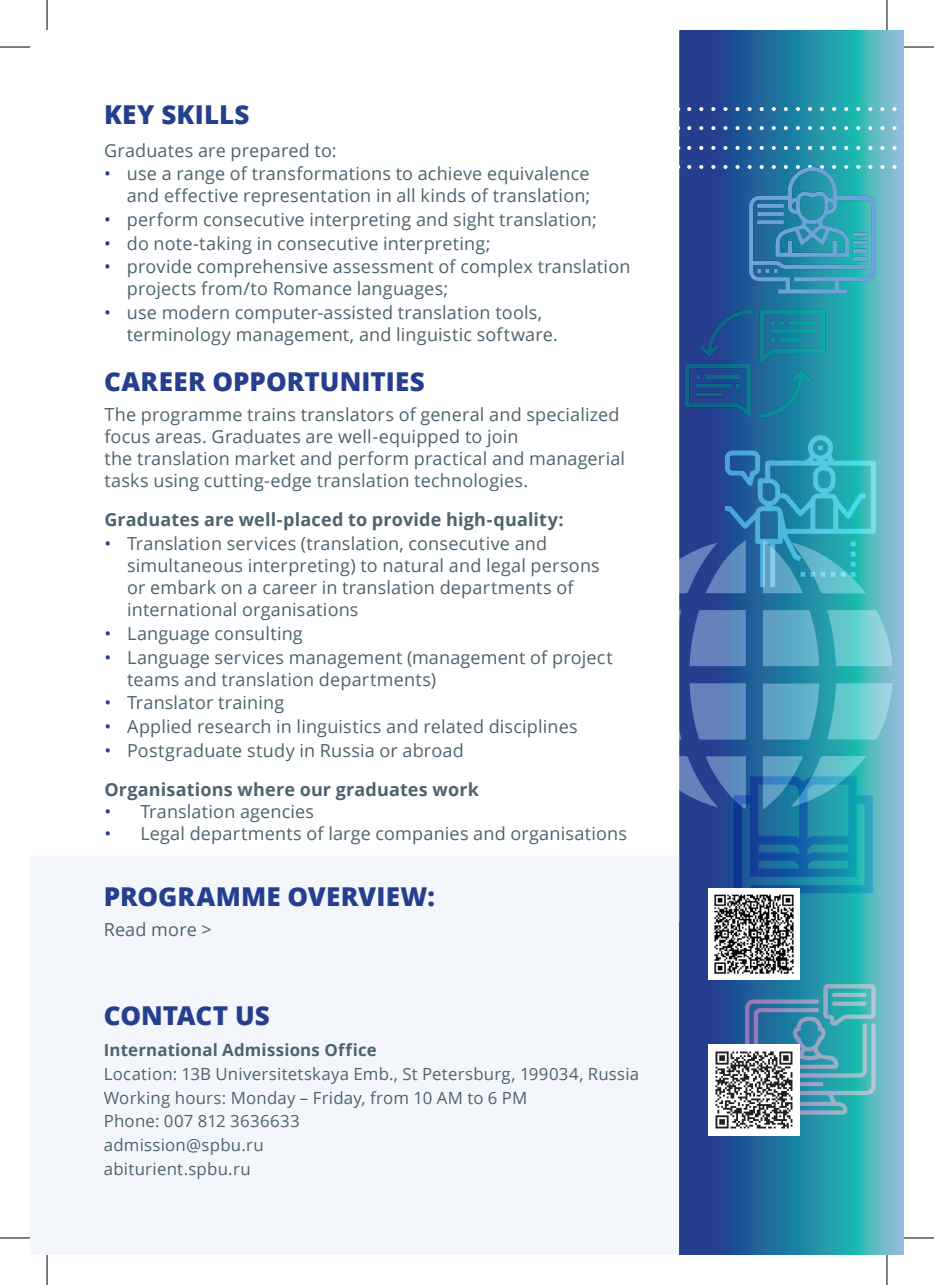
<style>
.page{position:relative;width:934px;height:1285px;background:#fff}
.page>*{position:absolute;margin:0;border:0;box-sizing:border-box;transform-origin:0 0}
.t1{font:800 26px "Open Sans";letter-spacing:.005em;color:#253f8e}
.табл_01{font:18px/22px "Open Sans";letter-spacing:.01em;color:#4d636e}
.табл_01-2{font:700 18px "Open Sans";letter-spacing:.01em;color:#4d636e}
.табл_01-3{font:16.8px "Open Sans";letter-spacing:.015em;color:#4d636e}
.табл_01-4{font:700 16.8px "Open Sans";letter-spacing:.01em;color:#4d636e}
.s1{color:#253f8e}
</style>
<div class="page">
<svg style="left:679px;top:930px;width:224px;height:325px;background:#347da6"></svg>
<svg style="left:679px;top:30px;width:224px;height:900px;background:#3b80a9"></svg>
<svg style="left:688px;top:107px;width:215px;height:4px"></svg>
<svg style="left:688px;top:146px;width:215px;height:4px"></svg>
<svg style="left:688px;top:126px;width:215px;height:4px"></svg>
<svg style="left:688px;top:165px;width:215px;height:4px"></svg>
<div style="left:30px;top:856px;width:649px;height:399px;background:#f3f7fb"></div>
<img style="left:738px;top:154px;width:148px;height:149px">
<img style="left:710px;top:422px;width:177px;height:87px">
<img style="left:679px;top:509px;width:224px;height:323px">
<img style="left:733px;top:975px;width:153px;height:153px">
<img style="left:710px;top:761px;width:171px;height:170px">
<img style="left:681px;top:277px;width:160px;height:171px">
<img style="left:708px;top:888px;width:91px;height:91px">
<img style="left:708px;top:1044px;width:91px;height:91px">
<hr style="left:0;top:47px;width:30px;height:1px;background:#000">
<hr style="left:903px;top:47px;width:30px;height:1px;background:#000">
<hr style="left:0;top:1237px;width:30px;height:1px;background:#000">
<hr style="left:903px;top:1237px;width:30px;height:1px;background:#000">
<hr style="left:47px;top:0;width:1px;height:30px;background:#000">
<hr style="left:47px;top:1255px;width:1px;height:30px;background:#000">
<hr style="left:886px;top:0;width:1px;height:30px;background:#000">
<hr style="left:886px;top:1255px;width:1px;height:30px;background:#000">
<p class="t1" style="left:104px;top:94px;width:147px">KEY SKILLS</p>
<p class="табл_01" style="left:104px;top:139px;width:234px">Graduates are prepared to:</p>
<p class="табл_01" style="left:104px;top:162px;width:487px;text-align:right"><span class="s1">•</span> use a range of transformations to achieve equivalence and effective representation in all kinds of translation;</p>
<p class="табл_01" style="left:104px;top:208px;width:494px"><span class="s1">•</span> perform consecutive interpreting and sight translation;</p>
<p class="табл_01" style="left:104px;top:232px;width:388px"><span class="s1">•</span> do note-taking in consecutive interpreting;</p>
<p class="табл_01" style="left:127px;top:255px;width:505px;text-indent:-23px"><span class="s1">•</span> provide comprehensive assessment of complex translation projects from/to Romance languages;</p>
<p class="табл_01" style="left:127px;top:301px;width:432px;text-indent:-23px"><span class="s1">•</span> use modern computer-assisted translation tools, terminology management, and linguistic software.</p>
<p class="t1" style="left:104px;top:361px;width:322px">CAREER OPPORTUNITIES</p>
<p class="табл_01" style="left:104px;top:403px;width:522px">The programme trains translators of general and specialized focus areas. Graduates are well-equipped to join<br>the translation market and perform practical and managerial tasks using cutting-edge translation technologies.</p>
<p class="табл_01-2" style="left:104px;top:507px;width:460px">Graduates are well-placed to provide high-quality:</p>
<p class="табл_01" style="left:127px;top:532px;width:474px;text-indent:-23px"><span class="s1">•</span> Translation services (translation, consecutive and simultaneous interpreting) to natural and legal persons or embark on a career in translation departments of international organisations</p>
<p class="табл_01" style="left:104px;top:622px;width:200px"><span class="s1">•</span> Language consulting</p>
<p class="табл_01" style="left:127px;top:645px;width:487px;text-indent:-23px"><span class="s1">•</span> Language services management (management of project teams and translation departments)</p>
<p class="табл_01" style="left:104px;top:691px;width:181px"><span class="s1">•</span> Translator training</p>
<p class="табл_01" style="left:104px;top:715px;width:475px"><span class="s1">•</span> Applied research in linguistics and related disciplines</p>
<p class="табл_01" style="left:104px;top:738px;width:361px"><span class="s1">•</span> Postgraduate study in Russia or abroad</p>
<p class="табл_01-2" style="left:104px;top:776px;width:376px">Organisations where our graduates work</p>
<p class="табл_01" style="left:104px;top:799px;width:211px"><span class="s1">•</span> Translation agencies</p>
<p class="табл_01" style="left:104px;top:821px;width:524px"><span class="s1">•</span> Legal departments of large companies and organisations</p>
<p class="t1" style="left:104px;top:877px;width:332px">PROGRAMME OVERVIEW:</p>
<p class="табл_01" style="left:104px;top:918px;width:109px">Read more &gt;</p>
<p class="t1" style="left:104px;top:996px;width:168px">CONTACT US</p>
<p class="табл_01-4" style="left:104px;top:1038px;width:274px">International Admissions Office</p>
<p class="табл_01-3" style="left:104px;top:1062px;width:536px">Location: 13B Universitetskaya Emb., St Petersburg, 199034, Russia</p>
<p class="табл_01-3" style="left:104px;top:1086px;width:425px">Working hours: Monday – Friday, from 10 AM to 6 PM</p>
<p class="табл_01-3" style="left:104px;top:1109px;width:197px">Phone: 007 812 3636633</p>
<p class="табл_01-3" style="left:104px;top:1133px;width:161px">admission@spbu.ru</p>
<p class="табл_01-3" style="left:104px;top:1157px;width:148px">abiturient.spbu.ru</p>
</div>
